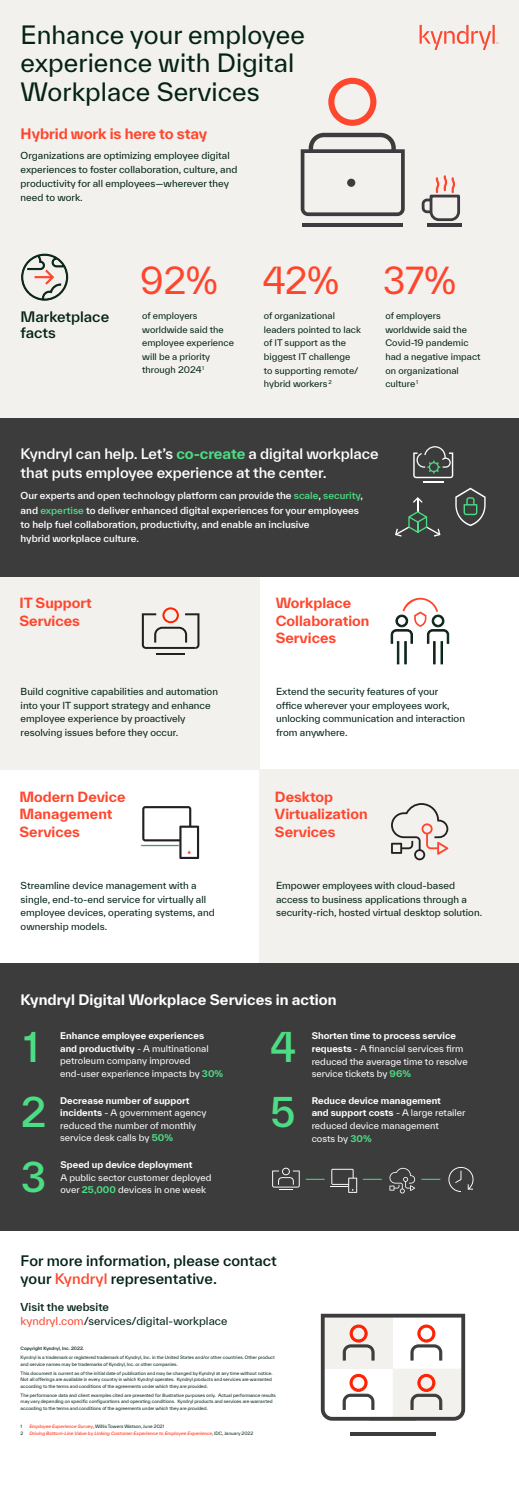
<style>
.page{position:relative;width:519px;height:1498px;background:#fff}
.page>*{position:absolute;margin:0;border:0;box-sizing:border-box;transform-origin:0 0}
.t1{font:500 39.56px/64.8px "TWK Everett";color:#4cdd84;scale:.95 1}
.t2{font:36px "TWK Everett";color:#ff462d;scale:.95 1}
.t3{font:24.4px/28.8px "TWK Everett";letter-spacing:.005em;color:#042315}
.t4{font:500 14px/18.2px "TWK Everett";letter-spacing:-.005em;color:#fff}
.t5{font:500 14px/16.8px "TWK Everett";letter-spacing:.005em;color:#042315}
.t6{font:700 14px "TWK Everett";letter-spacing:.005em;color:#fff}
.t7{font:700 14px "TWK Everett";letter-spacing:-.005em;color:#ff462d}
.t8{font:700 13.6px/17.6px "TWK Everett";color:#ff462d}
.t9{font:10.6px/14px "TWK Everett";letter-spacing:.005em;color:#042315}
.t10{font:9.4px/13.6px "TWK Everett";letter-spacing:.005em;color:#042315}
.t11{font:500 9.4px/14.3px "TWK Everett";color:#fff}
.t12{font:8.92px/12.6px "TWK Everett";letter-spacing:.005em;color:#fff}
.t13{font:8.8px/13.6px "TWK Everett";letter-spacing:.005em;color:#042315}
.Legal_copy{font:4.4px/6.4px "TWK Everett";color:#042315}
.Legal_copy-2{font:italic 500 4.4px "TWK Everett";color:#ff462d}
.Legal_copy-3{font:500 4.4px "TWK Everett";color:#042315}
.s1{font-weight:700;color:#4cdd84}
.s2{color:#4cdd84}
.s3{font-weight:700}
.s4{color:#ff462d}
.s5{font-weight:500}
.s6{font-weight:500;font-style:italic;color:#ff462d}
.s7{font-weight:400;font-style:normal;color:#042315}
</style>
<div class="page">
<div style="left:0;top:0;width:518px;height:455px;background:#f2f1ee"></div>
<div style="left:0;top:576px;width:259px;height:194px;background:#f2f1ee"></div>
<div style="left:259px;top:770px;width:259px;height:193px;background:#f2f1ee"></div>
<div style="left:0;top:418px;width:518px;height:158px;background:#3d3c3c"></div>
<div style="left:0;top:963px;width:518px;height:268px;background:#3d3c3c"></div>
<hr style="left:156px;top:653px;width:29px;height:2px;background:#241f21">
<svg style="left:142px;top:607px;width:57px;height:42px"></svg>
<svg style="left:391px;top:803px;width:57px;height:57px"></svg>
<div style="left:140px;top:844px;width:39px;height:3px;background:#ff462d;border:1px solid #e4f4f1"></div>
<svg style="left:142px;top:806px;width:57px;height:53px"></svg>
<svg style="left:272px;top:1167px;width:27px;height:23px"></svg>
<svg style="left:448px;top:1167px;width:25px;height:25px"></svg>
<svg style="left:389px;top:1168px;width:26px;height:25px"></svg>
<svg style="left:421px;top:1179px;width:19px;height:1px"></svg>
<svg style="left:330px;top:1168px;width:51px;height:25px"></svg>
<svg style="left:305px;top:1179px;width:19px;height:1px"></svg>
<svg style="left:21px;top:253px;width:47px;height:48px"></svg>
<svg style="left:455px;top:488px;width:30px;height:38px"></svg>
<svg style="left:413px;top:446px;width:40px;height:36px"></svg>
<svg style="left:395px;top:497px;width:45px;height:40px"></svg>
<svg style="left:320px;top:1313px;width:145px;height:107px"></svg>
<svg style="left:350px;top:1432px;width:85px;height:3px"></svg>
<svg style="left:419px;top:25px;width:79px;height:25px"></svg>
<hr style="left:302px;top:223px;width:100px;height:4px;background:#3d3b3d">
<svg style="left:421px;top:175px;width:39px;height:47px"></svg>
<hr style="left:427px;top:223px;width:34px;height:4px;background:#3d3b3d">
<svg style="left:300px;top:78px;width:104px;height:138px"></svg>
<svg style="left:390px;top:598px;width:59px;height:66px"></svg>
<p class="t3" style="left:21px;top:20px;width:286px">Enhance your employee experience with Digital<br>Workplace Services</p>
<p class="t7" style="left:21px;top:123px;width:188px">Hybrid work is here to stay</p>
<p class="t10" style="left:21px;top:148px;width:218px;line-height:14.2px">Organizations are optimizing employee digital experiences to foster collaboration, culture, and productivity for all employees—wherever they need to work.</p>
<p class="t5" style="left:21px;top:308px;width:90px">Marketplace facts</p>
<p class="t2" style="left:140px;top:255px;width:83px">92%</p>
<p class="t13" style="left:142px;top:309px;width:93px">of employers worldwide said the employee experience will be a priority through 2024<sup>1</sup></p>
<p class="t2" style="left:262px;top:255px;width:82px">42%</p>
<p class="t13" style="left:264px;top:309px;width:99px">of organizational leaders pointed to lack of IT support as the biggest IT challenge to supporting remote/ hybrid workers <sup>2</sup></p>
<p class="t2" style="left:383px;top:255px;width:78px">37%</p>
<p class="t13" style="left:385px;top:309px;width:97px">of employers worldwide said the<br>Covid-19 pandemic had a negative impact on organizational culture <sup>1</sup></p>
<p class="t4" style="left:21px;top:445px;width:359px">Kyndryl can help. Let’s <span class="s1">co-create</span> a digital workplace that puts employee experience at the center.</p>
<p class="t11" style="left:21px;top:488px;width:344px">Our experts and open technology platform can provide the <span class="s2">scale</span>, <span class="s2">security</span>, and <span class="s2">expertise</span> to deliver enhanced digital experiences for your employees to help fuel collaboration, productivity, and enable an inclusive<br>hybrid workplace culture.</p>
<p class="t8" style="left:20px;top:594px;width:74px">IT Support<br>Services</p>
<p class="t10" style="left:21px;top:685px;width:199px">Build cognitive capabilities and automation into your IT support strategy and enhance employee experience by proactively resolving issues before they occur.</p>
<p class="t8" style="left:20px;top:788px;width:107px">Modern Device<br>Management<br>Services</p>
<p class="t10" style="left:21px;top:878px;width:196px">Streamline device management with a single, end-to-end service for virtually all employee devices, operating systems, and ownership models.</p>
<p class="t8" style="left:275px;top:594px;width:95px">Workplace<br>Collaboration<br>Services</p>
<p class="t10" style="left:276px;top:685px;width:190px">Extend the security features of your office wherever your employees work, unlocking communication and interaction from anywhere.</p>
<p class="t8" style="left:275px;top:788px;width:94px">Desktop<br>Virtualization<br>Services</p>
<p class="t10" style="left:276px;top:878px;width:208px">Empower employees with cloud-based access to business applications through a security-rich, hosted virtual desktop solution.</p>
<p class="t6" style="left:21px;top:990px;width:317px">Kyndryl Digital Workplace Services in action</p>
<p class="t12" style="left:60px;top:1029px;width:164px"><span class="s3">Enhance employee experiences and productivity</span> - A multinational petroleum company improved end-user experience impacts by <span class="s1">30%</span></p>
<p class="t12" style="left:60px;top:1094px;width:148px"><span class="s3">Decrease number of support incidents</span> - A government agency reduced the number of monthly service desk calls by <span class="s1">50%</span></p>
<p class="t12" style="left:60px;top:1158px;width:152px"><span class="s3">Speed up device deployment<br></span>A public sector customer deployed over <span class="s1">25,000</span> devices in one week</p>
<h1 class="t1" style="left:21px;top:1014px;width:28px">1<br>2<br>3</h1>
<h1 class="t1" style="left:270px;top:1014px;width:28px">4<br>5</h1>
<p class="t12" style="left:311px;top:1029px;width:157px"><span class="s3">Shorten time to process service requests</span> - A financial services firm reduced the average time to resolve service tickets by <span class="s1">96%</span></p>
<p class="t12" style="left:311px;top:1094px;width:155px"><span class="s3">Reduce device management<br>and support costs</span> - A large retailer reduced device management<br>costs by <span class="s1">30%</span></p>
<p class="t5" style="left:21px;top:1251px;width:258px;line-height:18.2px">For more information, please contact your <span class="s4">Kyndryl</span> representative.</p>
<p class="t9" style="left:21px;top:1300px;width:208px"><span class="s5">Visit the website </span><span class="s4">kyndryl.com</span>/services/digital-workplace</p>
<p class="Legal_copy-3" style="left:21px;top:1345px;width:65px">Copyright Kyndryl, Inc. 2022.</p>
<p class="Legal_copy" style="left:21px;top:1354px;width:255px">Kyndryl is a trademark or registered trademark of Kyndryl, Inc. in the United States and/or other countries. Other product and service names may be trademarks of Kyndryl, Inc. or other companies.</p>
<p class="Legal_copy" style="left:21px;top:1370px;width:253px">This document is current as of the initial date of publication and may be changed by Kyndryl at any time without notice.<br>Not all offerings are available in every country in which Kyndryl operates. Kyndryl products and services are warranted according to the terms and conditions of the agreements under which they are provided.</p>
<p class="Legal_copy" style="left:21px;top:1392px;width:257px">The performance data and client examples cited are presented for illustrative purposes only. Actual performance results may vary depending on specific configurations and operating conditions. Kyndryl products and services are warranted according to the terms and conditions of the agreements under which they are provided.</p>
<p class="Legal_copy" style="left:21px;top:1422px;width:3px">1</p>
<p class="Legal_copy" style="left:29px;top:1422px;width:136px"><span class="s6">Employee Experience Survey</span>, Willis Towers Watson, June 2021</p>
<p class="Legal_copy" style="left:21px;top:1430px;width:4px">2</p>
<p class="Legal_copy-2" style="left:29px;top:1430px;width:225px">Driving Bottom-Line Value by Linking Customer Experience to Employee Experience<span class="s7">, IDC, January 2022</span></p>
</div>
